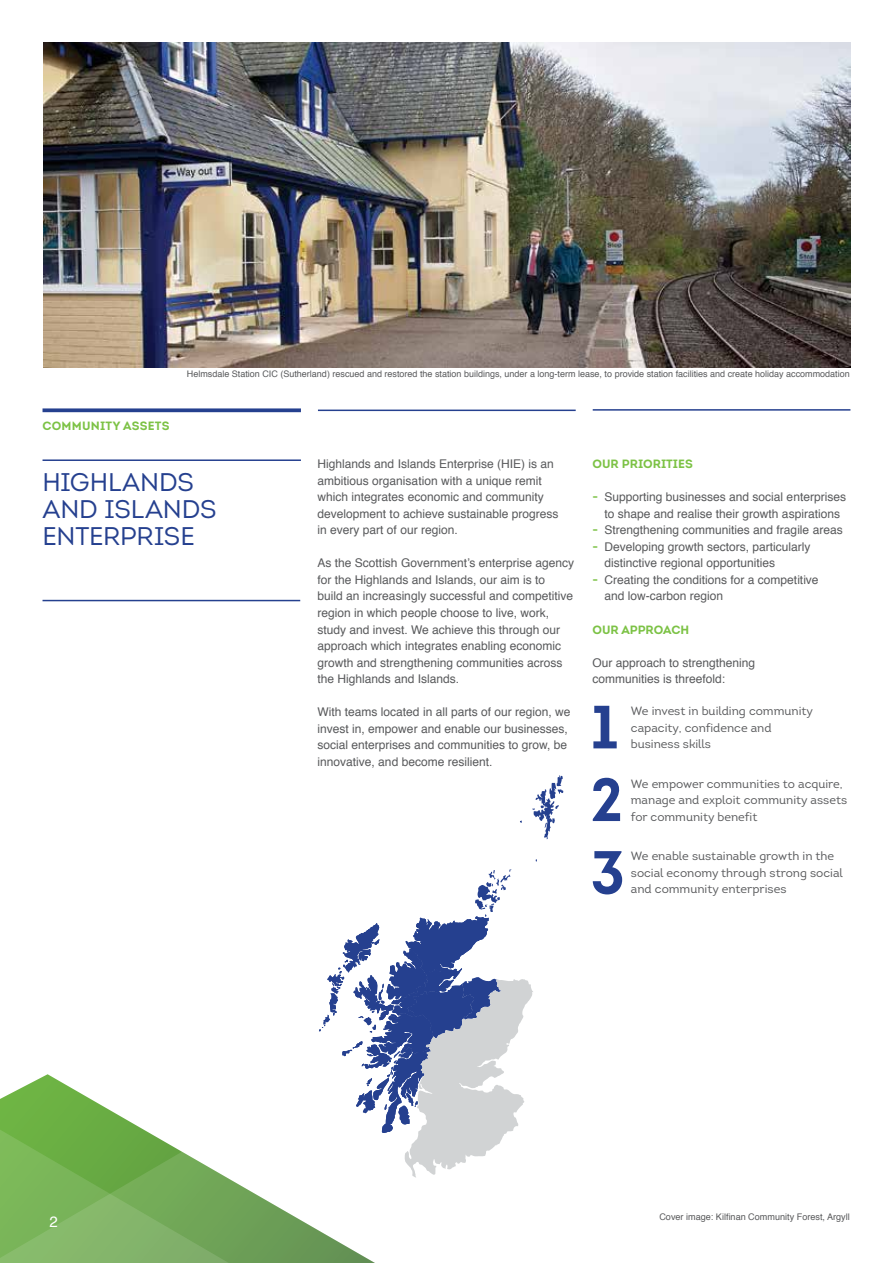
<style>
.page{position:relative;width:893px;height:1263px;background:#fff}
.page>*{position:absolute;margin:0;border:0;box-sizing:border-box;transform-origin:0 0}
.t1{font:700 60.9px "Intro";color:#25408f}
.t2{font:25.5px/27px "Intro";letter-spacing:-.005em;color:#25408f}
.t3{font:15px "Helvetica";color:#fff}
.t4{font:12px/16.5px "Helvetica";color:#58595b}
.t5{font:12px/16.5px "Intro";color:#58595b}
.t6{font:700 12px "Intro";color:#7cc245}
.t7{font:700 12px "Intro";letter-spacing:.02em;color:#7cc245}
.t8{font:9.15px "Helvetica";color:#58595b}
.t9{font:9px "Helvetica";color:#58595b}
.s1{font-family:"Intro";font-weight:700;color:#7cc245}
</style>
<div class="page">
<hr style="left:318px;top:410px;width:258px;height:1px;background:#25408f">
<svg style="left:532px;top:775px;width:31px;height:64px"></svg>
<svg style="left:0;top:869px;width:533px;height:394px"></svg>
<img style="left:43px;top:43px;width:807px;height:324px">
<svg style="left:43px;top:408px;width:258px;height:4px"></svg>
<hr style="left:43px;top:459px;width:258px;height:2px;background:#25408f">
<hr style="left:43px;top:600px;width:257px;height:1px;background:#25408f">
<hr style="left:593px;top:409px;width:257px;height:2px;background:#25408f">
<p class="t7" style="left:43px;top:418px;width:129px">COMMUNITY ASSETS</p>
<p class="t9" style="left:187px;top:367px;width:664px">Helmsdale Station CIC (Sutherland) rescued and restored the station buildings, under a long-term lease, to provide station facilities and create holiday accommodation</p>
<h2 class="t2" style="left:43px;top:469px;width:176px">HIGHLANDS<br>AND ISLANDS<br>ENTERPRISE</h2>
<p class="t4" style="left:318px;top:456px;width:242px">Highlands and Islands Enterprise (HIE) is an ambitious organisation with a unique remit which integrates economic and community development to achieve sustainable progress in every part of our region.</p>
<p class="t4" style="left:318px;top:555px;width:258px">As the Scottish Government’s enterprise agency for the Highlands and Islands, our aim is to<br>build an increasingly successful and competitive region in which people choose to live, work, study and invest. We achieve this through our approach which integrates enabling economic growth and strengthening communities across the Highlands and Islands.</p>
<p class="t4" style="left:318px;top:704px;width:254px">With teams located in all parts of our region, we invest in, empower and enable our businesses, social enterprises and communities to grow, be innovative, and become resilient.</p>
<p class="t6" style="left:593px;top:457px;width:102px">OUR PRIORITIES</p>
<p class="t4" style="left:593px;top:489px;width:255px;text-align:center"><span class="s1">-</span> Supporting businesses and social enterprises to shape and realise their growth aspirations</p>
<p class="t4" style="left:593px;top:522px;width:252px"><span class="s1">-</span> Strengthening communities and fragile areas</p>
<p class="t4" style="left:605px;top:539px;width:208px;text-indent:-12px"><span class="s1">-</span> Developing growth sectors, particularly distinctive regional opportunities</p>
<p class="t4" style="left:605px;top:572px;width:216px;text-indent:-12px"><span class="s1">-</span> Creating the conditions for a competitive and low-carbon region</p>
<p class="t6" style="left:593px;top:622px;width:98px">OUR APPROACH</p>
<p class="t4" style="left:593px;top:654px;width:164px">Our approach to strengthening communities is threefold:</p>
<h1 class="t1" style="left:590px;top:688px;width:29px">1</h1>
<p class="t5" style="left:631px;top:703px;width:184px">We invest in building community capacity, confidence and business skills</p>
<h1 class="t1" style="left:590px;top:761px;width:35px">2</h1>
<p class="t5" style="left:631px;top:775px;width:218px">We empower communities to acquire, manage and exploit community assets for community benefit</p>
<h1 class="t1" style="left:590px;top:833px;width:37px">3</h1>
<p class="t5" style="left:631px;top:848px;width:213px">We enable sustainable growth in the social economy through strong social and community enterprises</p>
<p class="t3" style="left:50px;top:1210px;width:10px">2</p>
<p class="t8" style="left:659px;top:1210px;width:192px">Cover image: Kilfinan Community Forest, Argyll</p>
</div>
